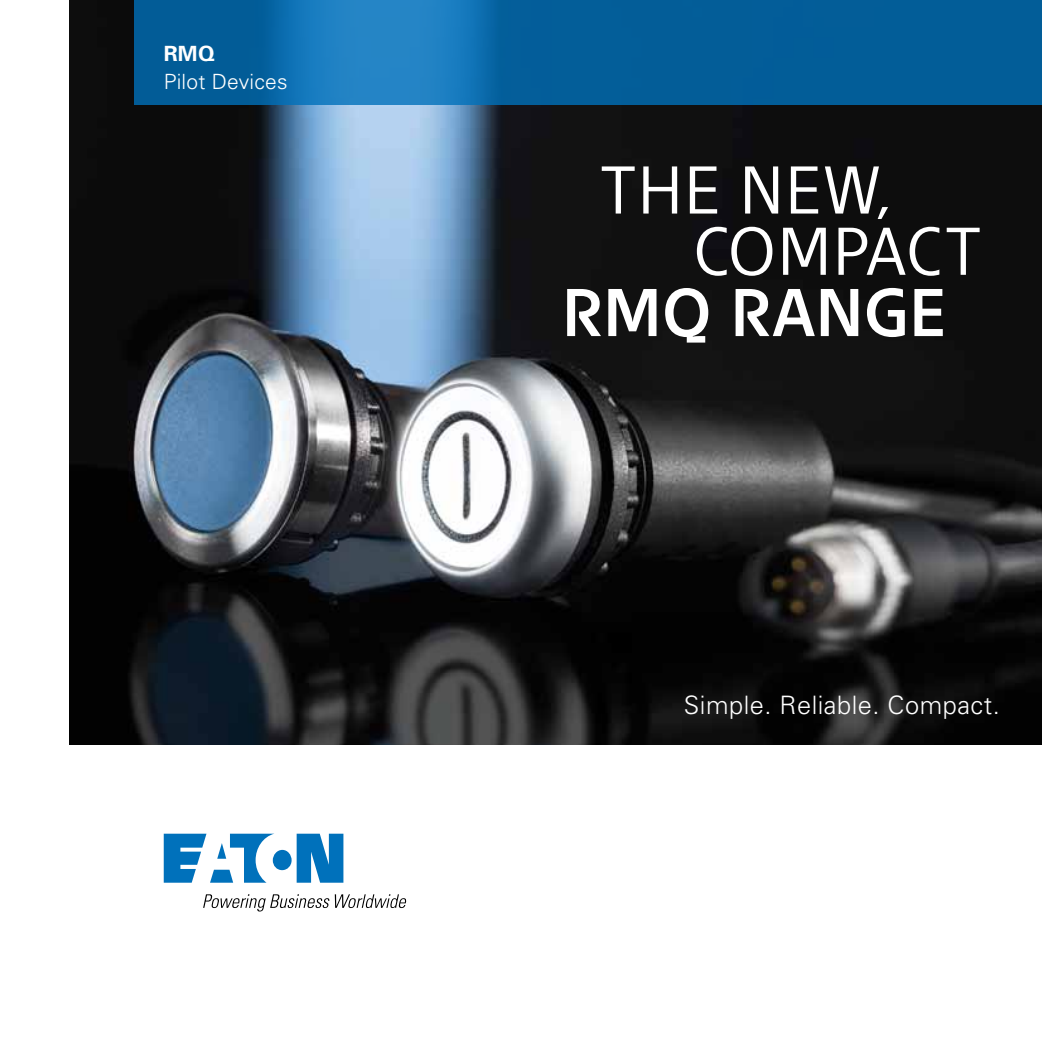
<style>
.page{position:relative;width:1042px;height:1042px;background:#fff}
.page>*{position:absolute;margin:0;border:0;box-sizing:border-box;transform-origin:0 0}
.t1{font:66.5px/61.2px "Eaton";letter-spacing:.03em;color:#fff}
.t2{font:700 66.5px "Eaton";letter-spacing:.03em;color:#fff}
.t3{font:300 25.38px "Univers";letter-spacing:.02em;color:#fff}
.t4{font:300 21px "Univers";letter-spacing:.01em;color:#fff}
.t5{font:700 21px "Univers";color:#fff}
</style>
<div class="page">
<img style="left:69px;top:0;width:973px;height:744px">
<svg style="left:164px;top:833px;width:179px;height:49px"></svg>
<svg style="left:203px;top:894px;width:126px;height:17px"></svg>
<svg style="left:335px;top:894px;width:72px;height:14px"></svg>
<svg style="left:134px;top:0;width:908px;height:104px;background:#0864a1"></svg>
<p class="t5" style="left:164px;top:41px;width:52px">RMQ</p>
<p class="t4" style="left:164px;top:69px;width:125px">Pilot Devices</p>
<h1 class="t1" style="left:693px;top:160px;width:249px;text-indent:-93px">THE NEW,<br>COMPACT</h1>
<h1 class="t2" style="left:563px;top:271px;width:383px">RMQ RANGE</h1>
<p class="t3" style="left:684px;top:690px;width:317px">Simple. Reliable. Compact.</p>
</div>
